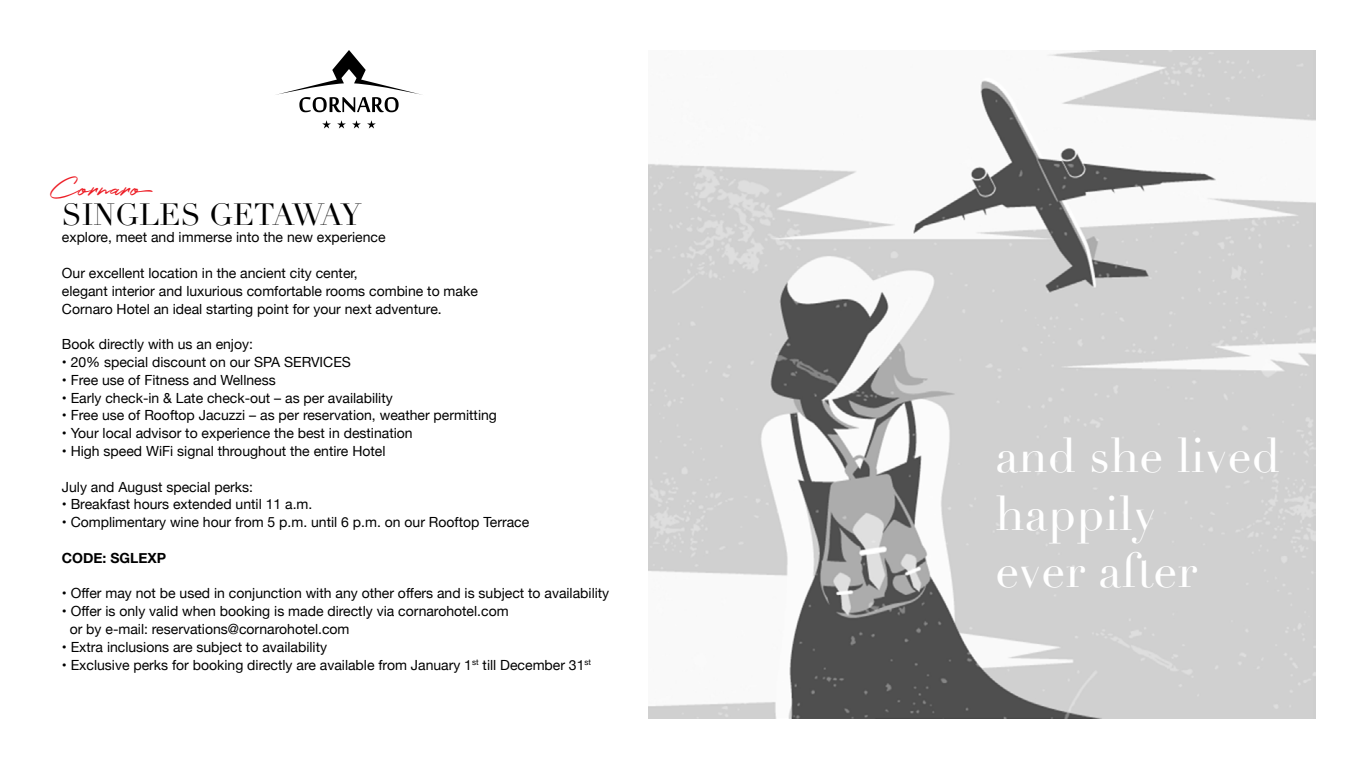
<style>
.page{position:relative;width:1366px;height:768px;background:#fff}
.page>*{position:absolute;margin:0;border:0;box-sizing:border-box;transform-origin:0 0}
.t1{font:48px/57.6px "Didot";color:#fff}
.t2{font:34px "Holland";letter-spacing:.025em;color:#ed1c24}
.t3{font:30px "Didot";color:#000}
.t4{font:14px/17.8px "Helvetica Neue";color:#000}
.t5{font:700 14px "Helvetica Neue";color:#000}
</style>
<div class="page">
<svg style="left:276px;top:50px;width:146px;height:62px"></svg>
<svg style="left:322px;top:120px;width:9px;height:9px"></svg>
<svg style="left:337px;top:120px;width:9px;height:9px"></svg>
<svg style="left:352px;top:120px;width:9px;height:9px"></svg>
<svg style="left:367px;top:120px;width:9px;height:9px"></svg>
<img style="left:648px;top:50px;width:668px;height:668px">
<h2 class="t2" style="left:50px;top:165px;width:94px">Cornaro</h2>
<h3 class="t3" style="left:62px;top:196px;width:301px">SINGLES GETAWAY</h3>
<p class="t4" style="left:62px;top:228px;width:325px">explore, meet and immerse into the new experience</p>
<p class="t4" style="left:62px;top:264px;width:417px">Our excellent location in the ancient city center,<br>elegant interior and luxurious comfortable rooms combine to make<br>Cornaro Hotel an ideal starting point for your next adventure.</p>
<p class="t4" style="left:62px;top:335px;width:193px">Book directly with us an enjoy:</p>
<p class="t4" style="left:62px;top:353px;width:291px">• 20% special discount on our SPA SERVICES</p>
<p class="t4" style="left:62px;top:371px;width:215px">• Free use of Fitness and Wellness</p>
<p class="t4" style="left:62px;top:389px;width:332px">• Early check-in &amp; Late check-out – as per availability</p>
<p class="t4" style="left:62px;top:406px;width:437px">• Free use of Rooftop Jacuzzi – as per reservation, weather permitting</p>
<p class="t4" style="left:62px;top:424px;width:352px">• Your local advisor to experience the best in destination</p>
<p class="t4" style="left:62px;top:442px;width:325px">• High speed WiFi signal throughout the entire Hotel</p>
<p class="t4" style="left:62px;top:478px;width:193px">July and August special perks:</p>
<p class="t4" style="left:62px;top:495px;width:252px">• Breakfast hours extended until 11 a.m.</p>
<p class="t4" style="left:62px;top:513px;width:469px">• Complimentary wine hour from 5 p.m. until 6 p.m. on our Rooftop Terrace</p>
<p class="t5" style="left:62px;top:549px;width:106px">CODE: SGLEXP</p>
<p class="t4" style="left:62px;top:584px;width:549px">• Offer may not be used in conjunction with any other offers and is subject to availability</p>
<p class="t4" style="left:70px;top:602px;width:440px;text-indent:-8px">• Offer is only valid when booking is made directly via cornarohotel.com or by e-mail: reservations@cornarohotel.com</p>
<p class="t4" style="left:62px;top:638px;width:267px">• Extra inclusions are subject to availability</p>
<p class="t4" style="left:62px;top:655px;width:531px">• Exclusive perks for booking directly are available from January 1<sup>st</sup> till December 31<sup>st</sup></p>
<h1 class="t1" style="left:995px;top:428px;width:286px">and she lived happily<br>ever after</h1>
</div>
